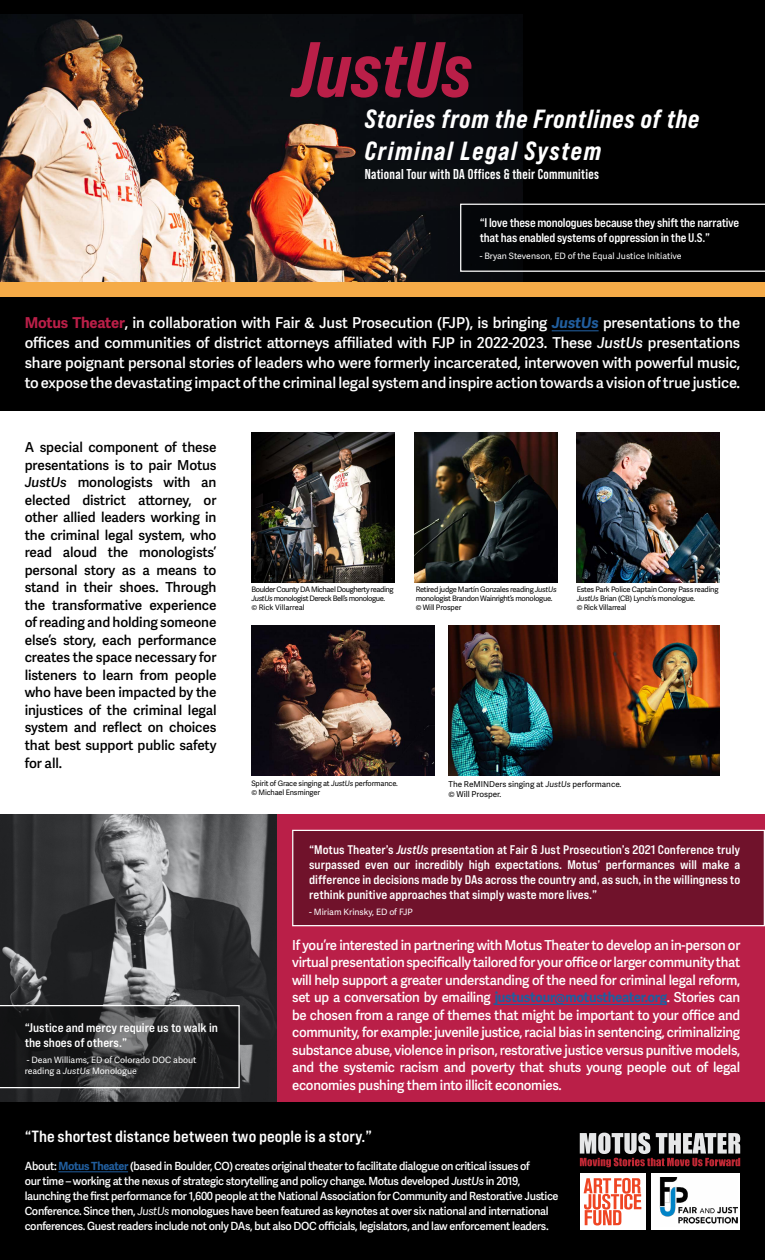
<style>
.page{position:relative;width:765px;height:1260px;background:#fff}
.page>*{position:absolute;margin:0;border:0;box-sizing:border-box;transform-origin:0 0}
.t1{font:78.12px "Bebas Neue Pro Sm E Eb It";color:#ba1f48}
.t2{font:26.25px/31.5px "Bebas Neue Pro Sm E Eb It";letter-spacing:.03em;color:#fff}
.t3{font:16.25px "Bebas Neue Pro Exp Bd";color:#fff}
.t4{font:600 15px/20px "Adelle Sans";letter-spacing:-.01em;color:#fff;text-align:justify}
.t5{font:700 14.25px "Bebas Neue Pro";letter-spacing:.02em;color:#fff}
.t6{font:600 13.75px/17.5px "Adelle Sans";letter-spacing:-.02em;color:#fff;text-align:justify;scale:.96 1}
.t7{font:600 13.75px/17.5px "Adelle Sans";letter-spacing:-.01em;color:#000;text-align:justify}
.t8{font:12.5px/15px "Bebas Neue Pro Exp Bd";letter-spacing:-.005em;color:#fff}
.t9{font:600 11.25px/15px "Adelle Sans";letter-spacing:-.03em;color:#fff}
.t10{font:8.75px/10.5px "Adelle Sans";color:#fff}
.t11{font:8.12px/9.8px "Adelle Sans";color:#000}
.t12{font:7.5px/9px "Adelle Sans";letter-spacing:-.04em;color:#000}
.t13{font:7.5px/9px "Adelle Sans";letter-spacing:-.02em;color:#000}
.s1{font-weight:700;color:#ba1f48}
.s2{font-weight:700;font-style:italic;color:#215e9e}
.s3{font-style:italic}
.s4{font-family:"Bebas Neue Pro Exp Bd It"}
.s5{font-weight:700;color:#215e9e}
.s6{font-weight:400;font-style:italic}
</style>
<div class="page">
<div style="left:276px;top:815px;width:489px;height:287px;background:#ba1f48"></div>
<div style="left:292px;top:830px;width:473px;height:96px;background:#70122b"></div>
<img style="left:0;top:815px;width:276px;height:287px">
<img style="left:0;top:129px;width:355px;height:153px">
<svg style="left:355px;top:129px;width:410px;height:153px;background:#0a0a0a"></svg>
<svg style="left:0;top:0;width:765px;height:129px;background:#141211"></svg>
<div style="left:0;top:297px;width:765px;height:114px;background:#000"></div>
<img style="left:251px;top:432px;width:144px;height:150px">
<img style="left:414px;top:432px;width:143px;height:150px">
<img style="left:577px;top:432px;width:143px;height:150px">
<img style="left:251px;top:625px;width:184px;height:150px">
<img style="left:448px;top:625px;width:272px;height:150px">
<hr style="left:552px;top:330px;width:47px;height:1px;background:#215e9e">
<div style="left:0;top:1102px;width:765px;height:158px;background:#000"></div>
<hr style="left:58px;top:1171px;width:70px;height:1px;background:#215e9e">
<div style="left:580px;top:1174px;width:65px;height:56px;background:#fff"></div>
<svg style="left:584px;top:1178px;width:57px;height:48px"></svg>
<div style="left:651px;top:1174px;width:89px;height:56px;background:#fff"></div>
<img style="left:659px;top:1177px;width:78px;height:47px">
<svg style="left:580px;top:1133px;width:160px;height:34px"></svg>
<div style="left:292px;top:830px;width:473px;height:96px;border:1px solid #fff"></div>
<svg style="left:0;top:1005px;width:240px;height:83px;background:#2f2f30"></svg>
<hr style="left:495px;top:1004px;width:172px;height:1px;background:#215e9e">
<div style="left:0;top:282px;width:765px;height:15px;background:#f5ab48"></div>
<svg style="left:460px;top:204px;width:305px;height:68px;background:#0c0c0d"></svg>
<h1 class="t1" style="left:293px;top:23px;width:181px">JustUs</h1>
<h2 class="t2" style="left:365px;top:103px;width:336px">Stories from the Frontlines of the<br>Criminal Legal System</h2>
<p class="t5" style="left:365px;top:166px;width:236px">National Tour with DA Offices &amp; their Communities</p>
<p class="t8" style="left:480px;top:215px;width:261px">“I love these monologues because they shift the narrative that has enabled systems of oppression in the U.S.”</p>
<p class="t10" style="left:480px;top:250px;width:203px">- Bryan Stevenson, ED of the Equal Justice Initiative</p>
<p class="t4" style="left:25px;top:313px;width:717px"><span class="s1">Motus Theater</span>, in collaboration with Fair &amp; Just Prosecution (FJP), is bringing <span class="s2">JustUs</span> presentations to the offices and communities of district attorneys affiliated with FJP in 2022-2023. These <span class="s3">JustUs</span> presentations share poignant personal stories of leaders who were formerly incarcerated, interwoven with powerful music, to expose the devastating impact of the criminal legal system and inspire action towards a vision of true justice.</p>
<p class="t7" style="left:25px;top:439px;width:193px">A special component of these presentations is to pair Motus <span class="s3">JustUs</span> monologists with an elected district attorney, or other allied leaders working in the criminal legal system, who read aloud the monologists’ personal story as a means to stand in their shoes. Through the transformative experience of reading and holding someone else’s story, each performance creates the space necessary for listeners to learn from people who have been impacted by the injustices of the criminal legal system and reflect on choices that best support public safety for all.</p>
<p class="t8" style="left:25px;top:1020px;width:195px">“Justice and mercy require us to walk in the shoes of others.”</p>
<p class="t10" style="left:25px;top:1055px;width:173px">- Dean Williams, ED of Colorado DOC about reading a <span class="s3">JustUs</span> Monologue</p>
<p class="t12" style="left:251px;top:585px;width:144px">Boulder County DA Michael Dougherty reading<br><span class="s3">JustUs</span> monologist Dereck Bell’s monologue.<br>© Rick Villarreal</p>
<p class="t12" style="left:416px;top:585px;width:142px">Retired judge Martín Gonzales reading <span class="s3">JustUs </span>monologist Brandon Wainright’s monologue. © Will Prosper</p>
<p class="t12" style="left:577px;top:585px;width:143px">Estes Park Police Captain Corey Pass reading<br><span class="s3">JustUs</span> Brian (CB) Lynch’s monologue.<br>© Rick Villarreal</p>
<p class="t13" style="left:251px;top:780px;width:148px">Spirit of Grace singing at <span class="s3">JustUs</span> performance. © Michael Ensminger</p>
<p class="t11" style="left:448px;top:779px;width:174px">The ReMINDers singing at <span class="s3">JustUs</span> performance. © Will Prosper.</p>
<p class="t8" style="left:309px;top:842px;width:433px;text-align:justify">“Motus Theater’s <span class="s4">JustUs</span> presentation at Fair &amp; Just Prosecution’s 2021 Conference truly surpassed even our incredibly high expectations. Motus’ performances will make a difference in decisions made by DAs across the country and, as such, in the willingness to rethink punitive approaches that simply waste more lives.”</p>
<p class="t10" style="left:309px;top:907px;width:105px">- Miriam Krinsky, ED of FJP</p>
<p class="t6" style="left:292px;top:936px;width:468px">If you’re interested in partnering with Motus Theater to develop an in-person or virtual presentation specifically tailored for your office or larger community that will help support a greater understanding of the need for criminal legal reform, set up a conversation by emailing <span class="s5">justustour@motustheater.org</span>. Stories can be chosen from a range of themes that might be important to your office and community, for example: juvenile justice, racial bias in sentencing, criminalizing substance abuse, violence in prison, restorative justice versus punitive models, and the systemic racism and poverty that shuts young people out of legal economies pushing them into illicit economies.</p>
<p class="t3" style="left:25px;top:1126px;width:349px">“The shortest distance between two people is a story.”</p>
<p class="t9" style="left:25px;top:1159px;width:535px">About: <span class="s5">Motus Theater</span> (based in Boulder, CO) creates original theater to facilitate dialogue on critical issues of<br>our time – working at the nexus of strategic storytelling and policy change. Motus developed <span class="s3">JustUs</span> in 2019, launching the first performance for 1,600 people at the National Association for Community and Restorative Justice Conference. Since then, <span class="s6">JustUs</span> monologues have been featured as keynotes at over six national and international conferences. Guest readers include not only DAs, but also DOC officials, legislators, and law enforcement leaders.</p>
</div>
